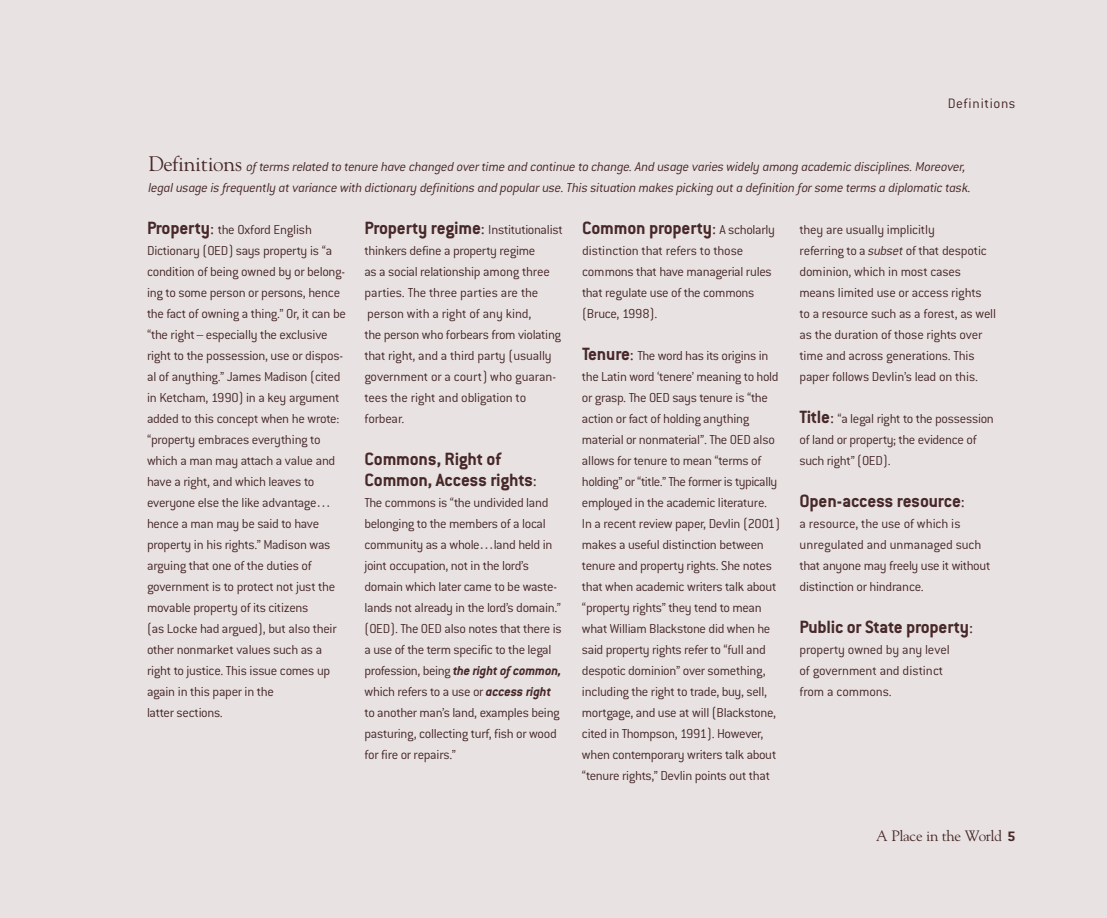
<style>
.page{position:relative;width:1107px;height:918px;background:#fff}
.page>*{position:absolute;margin:0;border:0;box-sizing:border-box;transform-origin:0 0}
.t1{font:700 19.5px/21px "Conduit ITC";letter-spacing:-.01em;color:#472829}
.t2{font:15px "Goudy";letter-spacing:-.02em;color:#472829}
.t3{font:300 15px "Conduit ITC";letter-spacing:.04em;color:#472829}
.t4{font:300 14.25px/21px "Conduit ITC";letter-spacing:-.02em;color:#472829}
.t5{font:italic 300 14.25px/21px "Conduit ITC";letter-spacing:-.02em;color:#472829}
.s1{font-family:"Goudy";font-weight:400;font-style:normal;font-size:21px}
.s2{font-weight:700;font-size:19.5px}
.s3{font-size:19.5px}
.s4{font-family:"Goudy";font-weight:400}
.s5{font-weight:300}
.s6{font-weight:700;font-style:italic}
.s7{font-weight:300;font-size:14.25px}
.s8{font-style:italic}
.s9{font-family:"Conduit ITC";font-weight:700}
</style>
<div class="page">
<div style="left:0;top:0;width:1107px;height:917px;background:#e9e2e2"></div>
<p class="t3" style="left:948px;top:99px;width:69px">Definitions</p>
<p class="t5" style="left:148px;top:158px;width:824px"><span class="s1">Definitions</span> of terms related to tenure have changed over time and continue to change. And usage varies widely among academic disciplines. Moreover, legal usage is frequently at variance with dictionary definitions and popular use. This situation makes picking out a definition for some terms a diplomatic task.</p>
<p class="t4" style="left:147px;top:221px;width:201px"><span class="s2">Property</span><span class="s3">:</span> the Oxford English Dictionary (OED) says property is “a condition of being owned by or belong&shy;ing to some person or persons, hence the fact of owning a thing.” Or, it can be “the right – especially the exclusive right to the possession, use or dispos&shy;al of anything.” James Madison (cited in Ketcham, 1990) in a key argument added to this concept when he wrote: “property embraces everything to which a man may attach a value and have a right, and which leaves to everyone else the like advantage<span class="s4">… </span>hence a man may be said to have property in his rights.” Madison was arguing that one of the duties of government is to protect not just the movable property of its citizens<br>(as Locke had argued), but also their other nonmarket values such as a right to justice. This issue comes up again in this paper in the<br>latter sections.</p>
<p class="t4" style="left:364px;top:221px;width:200px"><span class="s2">Property regime</span><span class="s3">:</span> Institutionalist thinkers define a property regime<br>as a social relationship among three parties. The three parties are the person with a right of any kind,<br>the person who forbears from violating that right, and a third party (usually government or a court) who guaran&shy;tees the right and obligation to forbear.</p>
<p class="t1" style="left:364px;top:451px;width:174px">Commons, Right of<br>Common, Access rights<span class="s5">:</span></p>
<p class="t4" style="left:364px;top:494px;width:199px">The commons is “the undivided land belonging to the members of a local community as a whole<span class="s4">…</span>land held in joint occupation, not in the lord’s domain which later came to be waste&shy;lands not already in the lord’s domain.” (OED). The OED also notes that there is a use of the term specific to the legal profession, being <span class="s6">the right of common, </span>which refers to a use or <span class="s6">access right </span>to another man’s land, examples being pasturing, collecting turf, fish or wood for fire or repairs.”</p>
<p class="t1" style="left:582px;top:220px;width:194px">Common property<span class="s5">:</span> <span class="s7">A scholarly</span></p>
<p class="t4" style="left:582px;top:242px;width:191px">distinction that refers to those commons that have managerial rules that regulate use of the commons (Bruce, 1998).</p>
<p class="t4" style="left:582px;top:347px;width:200px"><span class="s2">Tenure</span><span class="s3">:</span> The word has its origins in the Latin word ‘tenere’ meaning to hold or grasp. The OED says tenure is “the action or fact of holding anything material or nonmaterial”. The OED also allows for tenure to mean “terms of holding” or “title.” The former is typically employed in the academic literature.<br>In a recent review paper, Devlin (2001) makes a useful distinction between tenure and property rights. She notes that when academic writers talk about “property rights” they tend to mean what William Blackstone did when he said property rights refer to “full and despotic dominion” over something, including the right to trade, buy, sell, mortgage, and use at will (Blackstone, cited in Thompson, 1991). However, when contemporary writers talk about “tenure rights,” Devlin points out that</p>
<p class="t4" style="left:799px;top:221px;width:198px">they are usually implicitly<br>referring to a <span class="s8">subset</span> of that despotic dominion, which in most cases means limited use or access rights<br>to a resource such as a forest, as well as the duration of those rights over time and across generations. This paper follows Devlin’s lead on this.</p>
<p class="t4" style="left:799px;top:410px;width:196px"><span class="s2">Title</span><span class="s3">:</span> “a legal right to the possession of land or property; the evidence of such right” (OED).</p>
<p class="t1" style="left:800px;top:493px;width:167px">Open-access resource<span class="s5">:</span></p>
<p class="t4" style="left:800px;top:515px;width:193px">a resource, the use of which is unregulated and unmanaged such that anyone may freely use it without distinction or hindrance.</p>
<p class="t1" style="left:800px;top:619px;width:175px">Public or State property<span class="s5">:</span></p>
<p class="t4" style="left:800px;top:641px;width:152px">property owned by any level of government and distinct from a commons.</p>
<p class="t2" style="left:876px;top:829px;width:141px">A Place in the World <span class="s9">5</span></p>
</div>
